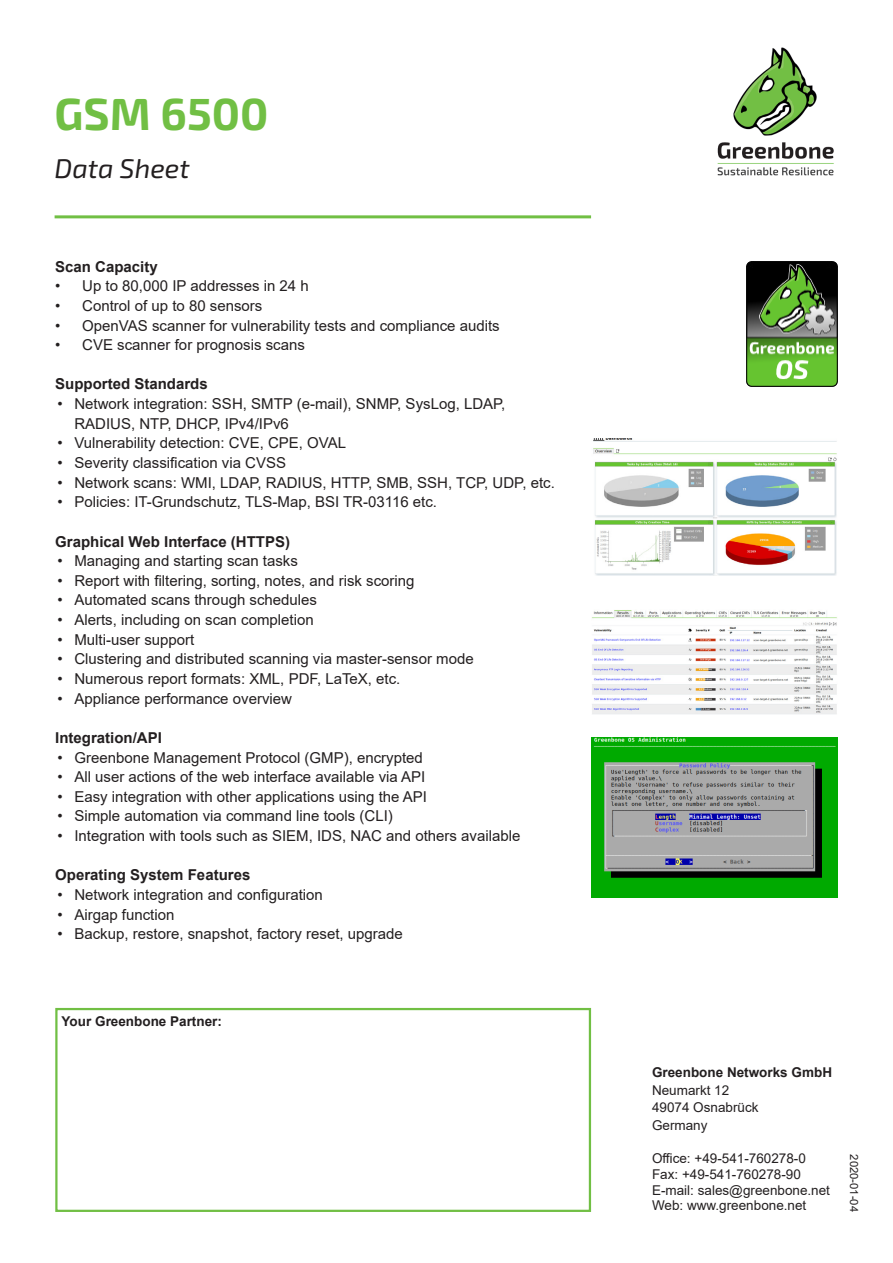
<style>
.page{position:relative;width:893px;height:1263px;background:#fff}
.page>*{position:absolute;margin:0;border:0;box-sizing:border-box;transform-origin:0 0}
.t1{font:700 45px "Greenbone";color:#71bf44}
.t2{font:italic 27px "Greenbone";color:#231f20}
.t3{font:15px/19.6px "Arial";color:#231f20}
.t4{font:700 15px "Arial";color:#231f20}
.t5{font:13.5px "Arial";color:#231f20}
.t6{font:700 13.5px/17.7px "Arial";color:#231f20}
.t7{font:11.25px "Arial";color:#231f20}
.s1{font-weight:400}
</style>
<div class="page">
<img style="left:747px;top:262px;width:90px;height:125px">
<img style="left:593px;top:438px;width:244px;height:137px">
<img style="left:591px;top:610px;width:246px;height:104px">
<img style="left:592px;top:738px;width:245px;height:159px">
<svg style="left:55px;top:1007px;width:537px;height:205px"></svg>
<img style="left:717px;top:47px;width:117px;height:129px">
<hr style="left:55px;top:215px;width:536px;height:3px;background:#71bf44">
<p class="t1" style="left:55px;top:84px;width:215px">GSM 6500</p>
<p class="t2" style="left:55px;top:151px;width:136px">Data Sheet</p>
<p class="t4" style="left:55px;top:256px;width:104px">Scan Capacity</p>
<p class="t3" style="left:55px;top:276px;width:255px">• Up to 80,000 IP addresses in 24 h</p>
<p class="t3" style="left:55px;top:296px;width:209px">• Control of up to 80 sensors</p>
<p class="t3" style="left:55px;top:315px;width:446px">• OpenVAS scanner for vulnerability tests and compliance audits</p>
<p class="t3" style="left:55px;top:335px;width:251px">• CVE scanner for prognosis scans</p>
<p class="t4" style="left:55px;top:374px;width:154px">Supported Standards</p>
<p class="t3" style="left:74px;top:394px;width:432px;text-indent:-17px">• Network integration: SSH, SMTP (e-mail), SNMP, SysLog, LDAP,<br>RADIUS, NTP, DHCP, IPv4/IPv6</p>
<p class="t3" style="left:57px;top:433px;width:290px">• Vulnerability detection: CVE, CPE, OVAL</p>
<p class="t3" style="left:57px;top:453px;width:230px">• Severity classification via CVSS</p>
<p class="t3" style="left:57px;top:472px;width:499px">• Network scans: WMI, LDAP, RADIUS, HTTP, SMB, SSH, TCP, UDP, etc.</p>
<p class="t3" style="left:57px;top:492px;width:381px">• Policies: IT-Grundschutz, TLS-Map, BSI TR-03116 etc.</p>
<p class="t4" style="left:55px;top:531px;width:236px">Graphical Web Interface (HTTPS)</p>
<p class="t3" style="left:57px;top:551px;width:242px">• Managing and starting scan tasks</p>
<p class="t3" style="left:57px;top:571px;width:359px">• Report with filtering, sorting, notes, and risk scoring</p>
<p class="t3" style="left:57px;top:590px;width:261px">• Automated scans through schedules</p>
<p class="t3" style="left:57px;top:610px;width:258px">• Alerts, including on scan completion</p>
<p class="t3" style="left:57px;top:629px;width:139px">• Multi-user support</p>
<p class="t3" style="left:57px;top:649px;width:418px">• Clustering and distributed scanning via master-sensor mode</p>
<p class="t3" style="left:57px;top:669px;width:344px">• Numerous report formats: XML, PDF, LaTeX, etc.</p>
<p class="t3" style="left:57px;top:688px;width:236px">• Appliance performance overview</p>
<p class="t4" style="left:55px;top:727px;width:108px">Integration/API</p>
<p class="t3" style="left:57px;top:747px;width:367px">• Greenbone Management Protocol (GMP), encrypted</p>
<p class="t3" style="left:57px;top:767px;width:370px">• All user actions of the web interface available via API</p>
<p class="t3" style="left:57px;top:787px;width:371px">• Easy integration with other applications using the API</p>
<p class="t3" style="left:57px;top:806px;width:337px">• Simple automation via command line tools (CLI)</p>
<p class="t3" style="left:57px;top:826px;width:465px">• Integration with tools such as SIEM, IDS, NAC and others available</p>
<p class="t4" style="left:55px;top:864px;width:197px">Operating System Features</p>
<p class="t3" style="left:57px;top:885px;width:267px">• Network integration and configuration</p>
<p class="t3" style="left:57px;top:904px;width:119px">• Airgap function</p>
<p class="t3" style="left:57px;top:924px;width:347px">• Backup, restore, snapshot, factory reset, upgrade</p>
<p class="t6" style="left:62px;top:1013px;width:162px">Your Greenbone Partner:</p>
<p class="t6" style="left:652px;top:1063px;width:182px">Greenbone Networks GmbH<br><span class="s1">Neumarkt 12</span></p>
<p class="t5" style="left:652px;top:1098px;width:108px">49074 Osnabrück</p>
<p class="t5" style="left:652px;top:1116px;width:57px">Germany</p>
<p class="t5" style="left:652px;top:1149px;width:155px">Office: +49-541-760278-0</p>
<p class="t5" style="left:652px;top:1165px;width:150px">Fax: +49-541-760278-90</p>
<p class="t5" style="left:652px;top:1181px;width:180px">E-mail: sales@greenbone.net</p>
<p class="t5" style="left:652px;top:1196px;width:156px">Web: www.greenbone.net</p>
<p class="t7" style="left:862px;top:1154px;width:59px;rotate:90deg">2020-01-04</p>
</div>
